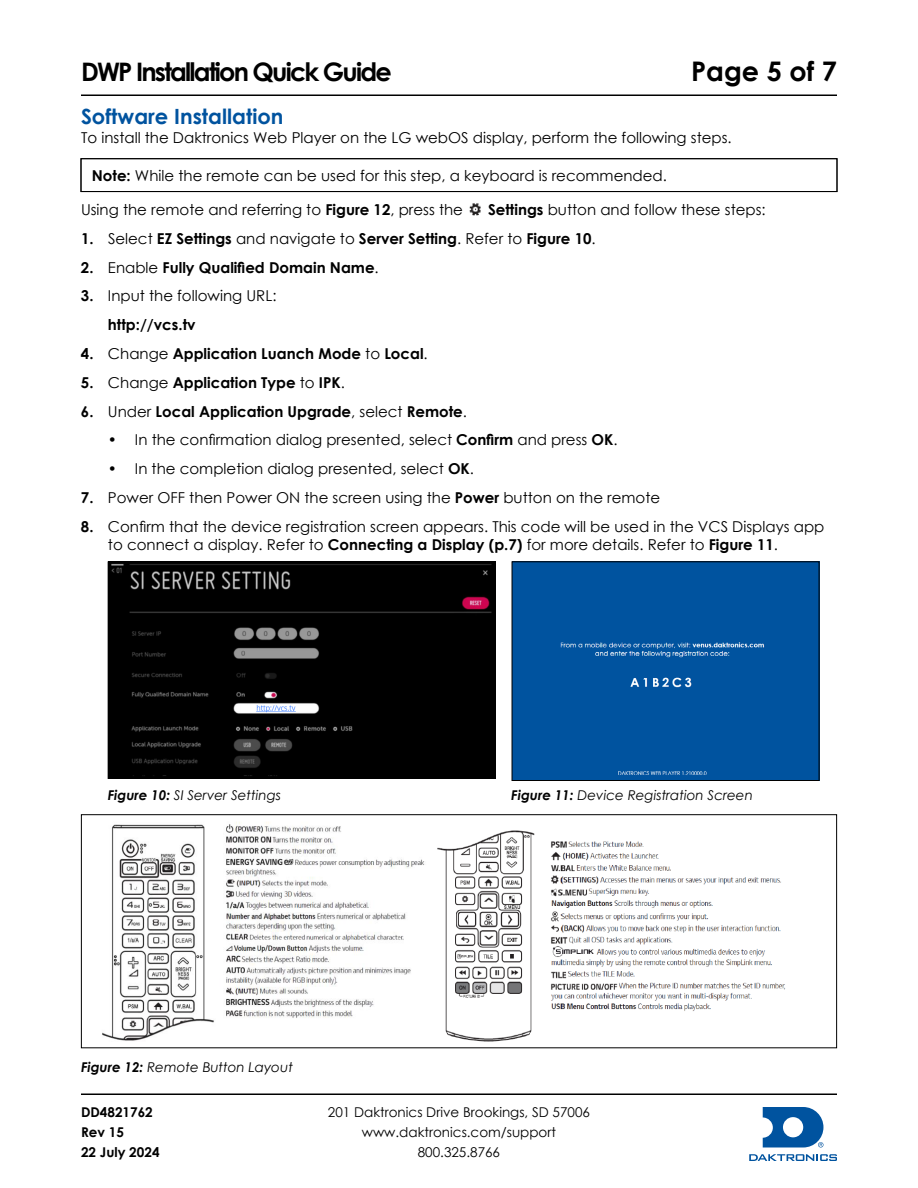
<style>
.page{position:relative;width:918px;height:1188px;background:#fff}
.page>*{position:absolute;margin:0;border:0;box-sizing:border-box;transform-origin:0 0}
.t1{font:700 27px "Century Gothic";color:#000}
.t2{font:700 25.5px "Century Gothic";letter-spacing:-.07em;color:#000}
.t3{font:700 21px "Century Gothic";color:#00539f}
.t4{font:15px/28.8px "Century Gothic";color:#000}
.t5{font:700 15px "Century Gothic";color:#000}
.t6{font:italic 13.5px "Century Gothic";color:#000}
.t7{font:13.5px/20px "Century Gothic";color:#000;text-align:center}
.t8{font:700 13.5px/20px "Century Gothic";color:#000}
.s1{font-weight:700}
.s2{font-weight:400}
</style>
<div class="page">
<hr style="left:81px;top:95px;width:756px;height:1px;background:#000">
<hr style="left:81px;top:1094px;width:756px;height:1px;background:#000">
<svg style="left:749px;top:1154px;width:88px;height:7px"></svg>
<svg style="left:763px;top:1107px;width:60px;height:40px"></svg>
<div style="left:81px;top:158px;width:756px;height:34px;border:1px solid #000"></div>
<img style="left:469px;top:203px;width:12px;height:13px">
<img style="left:110px;top:564px;width:384px;height:213px">
<div style="left:108px;top:562px;width:388px;height:217px;border:1px solid #000"></div>
<div style="left:514px;top:563px;width:303px;height:216px;background:#00539f"></div>
<div style="left:512px;top:561px;width:307px;height:220px;border:1px solid #000"></div>
<img style="left:102px;top:822px;width:684px;height:220px">
<div style="left:81px;top:814px;width:756px;height:234px;border:1px solid #000"></div>
<h2 class="t2" style="left:81px;top:52px;width:312px">DWP Installation Quick Guide</h2>
<h1 class="t1" style="left:691px;top:51px;width:147px">Page 5 of 7</h1>
<h3 class="t3" style="left:81px;top:100px;width:204px">Software Installation</h3>
<p class="t4" style="left:81px;top:122px;width:652px">To install the Daktronics Web Player on the LG webOS display, perform the following steps.</p>
<p class="t4" style="left:92px;top:161px;width:577px"><span class="s1">Note:</span> While the remote can be used for this step, a keyboard is recommended.</p>
<p class="t4" style="left:81px;top:195px;width:384px">Using the remote and referring to <span class="s1">Figure 12</span>, press the</p>
<p class="t4" style="left:488px;top:195px;width:279px"><span class="s1">Settings</span> button and follow these steps:</p>
<p class="t5" style="left:81px;top:227px;width:516px">1. <span class="s2">Select</span> EZ Settings <span class="s2">and navigate to</span> Server Setting<span class="s2">. Refer to</span> Figure 10<span class="s2">.</span></p>
<p class="t5" style="left:81px;top:256px;width:299px">2. <span class="s2">Enable</span> Fully Qualified Domain Name<span class="s2">.</span></p>
<p class="t4" style="left:108px;top:281px;width:170px;text-indent:-27px"><span class="s1">3.</span> Input the following URL: <span class="s1">http://vcs.tv</span></p>
<p class="t5" style="left:81px;top:342px;width:348px">4. <span class="s2">Change</span> Application Luanch Mode <span class="s2">to</span> Local<span class="s2">.</span></p>
<p class="t5" style="left:81px;top:371px;width:265px">5. <span class="s2">Change</span> Application Type <span class="s2">to</span> IPK<span class="s2">.</span></p>
<p class="t5" style="left:81px;top:400px;width:388px">6. <span class="s2">Under</span> Local Application Upgrade<span class="s2">, select</span> Remote<span class="s2">.</span></p>
<p class="t4" style="left:108px;top:425px;width:511px">• In the confirmation dialog presented, select <span class="s1">Confirm</span> and press <span class="s1">OK</span>.</p>
<p class="t4" style="left:108px;top:454px;width:368px">• In the completion dialog presented, select <span class="s1">OK</span>.</p>
<p class="t4" style="left:81px;top:483px;width:581px"><span class="s1">7.</span> Power OFF then Power ON the screen using the <span class="s1">Power</span> button on the remote</p>
<p class="t4" style="left:108px;top:517px;width:718px;line-height:18px;text-indent:-27px"><span class="s1">8.</span> Confirm that the device registration screen appears. This code will be used in the VCS Displays app to connect a display. Refer to <span class="s1">Connecting a Display (p.7)</span> for more details. Refer to <span class="s1">Figure 11</span>.</p>
<p class="t6" style="left:108px;top:785px;width:175px"><span class="s1">Figure 10:</span> SI Server Settings</p>
<p class="t6" style="left:511px;top:786px;width:243px"><span class="s1">Figure 11:</span> Device Registration Screen</p>
<p class="t6" style="left:81px;top:1057px;width:213px"><span class="s1">Figure 12:</span> Remote Button Layout</p>
<p class="t8" style="left:81px;top:1102px;width:80px">DD4821762<br>Rev 15<br>22 July 2024</p>
<p class="t7" style="left:328px;top:1102px;width:264px">201 Daktronics Drive Brookings, SD 57006 www.daktronics.com/support<br>800.325.8766</p>
</div>
